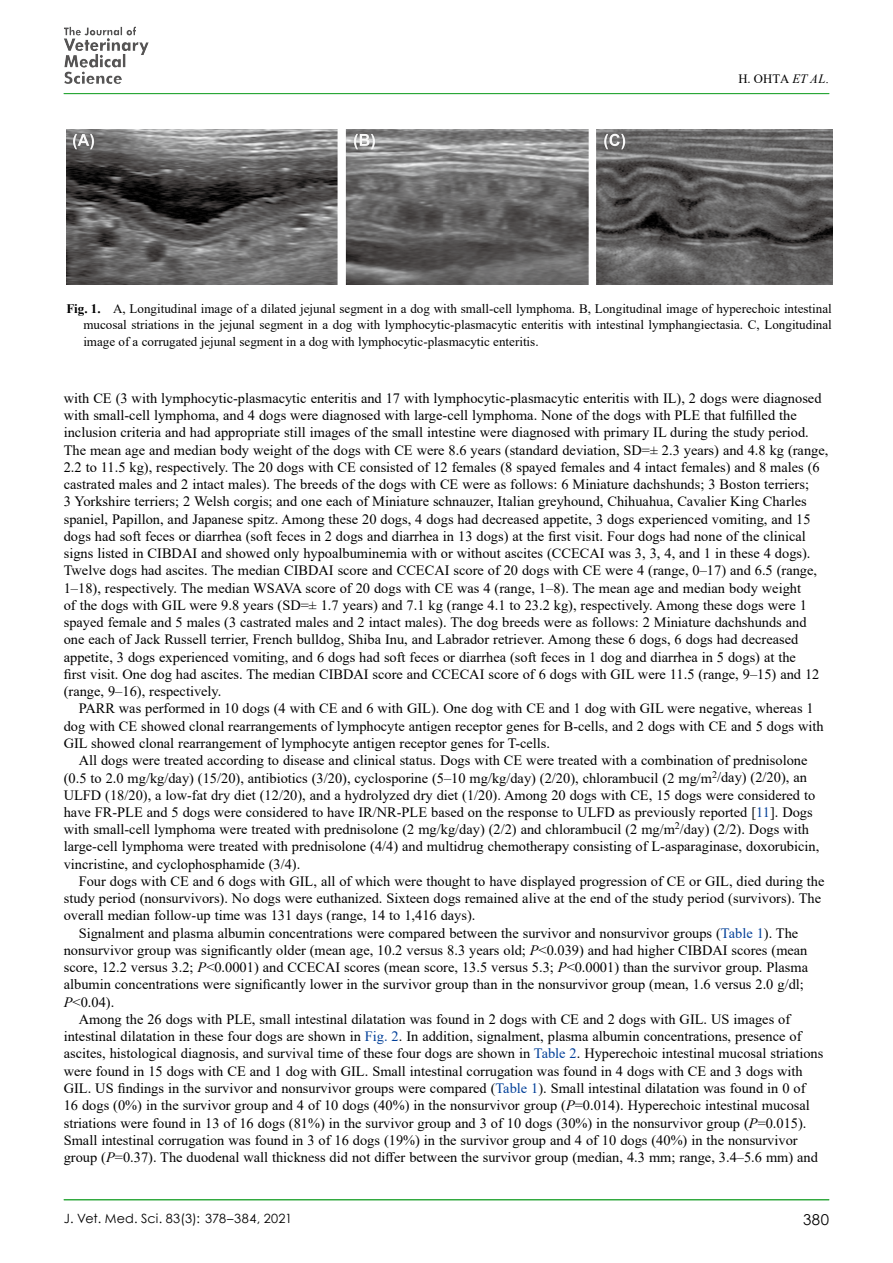
<style>
.page{position:relative;width:893px;height:1263px;background:#fff}
.page>*{position:absolute;margin:0;border:0;box-sizing:border-box;transform-origin:0 0}
.t1{font:15px "Century Gothic";color:#000}
.t2{font:14.25px/17.2px "Times New Roman";color:#000}
.t3{font:13.05px/16.5px "Times New Roman";color:#000;text-align:justify}
.t4{font:12.75px "Century Gothic";letter-spacing:.015em;color:#000}
.t5{font:12.75px "Times New Roman";color:#000}
.s1{font-style:italic}
.s2{font-weight:700}
.s3{color:#003f98}
</style>
<div class="page">
<img style="left:64px;top:27px;width:74px;height:24px">
<hr style="left:64px;top:93px;width:765px;height:1px;background:#2aa738">
<hr style="left:64px;top:1199px;width:765px;height:1px;background:#2aa738">
<img style="left:67px;top:130px;width:765px;height:154px">
<p class="t5" style="left:738px;top:70px;width:92px">H. OHTA <span class="s1">ET AL.</span></p>
<p class="t3" style="left:83px;top:300px;width:750px;text-indent:-17px"><span class="s2">Fig. 1.</span> A, Longitudinal image of a dilated jejunal segment in a dog with small-cell lymphoma. B, Longitudinal image of hyperechoic intestinal mucosal striations in the jejunal segment in a dog with lymphocytic-plasmacytic enteritis with intestinal lymphangiectasia. C, Longitudinal image of a corrugated jejunal segment in a dog with lymphocytic-plasmacytic enteritis.</p>
<p class="t2" style="left:64px;top:389px;width:766px">with CE (3 with lymphocytic-plasmacytic enteritis and 17 with lymphocytic-plasmacytic enteritis with IL), 2 dogs were diagnosed with small-cell lymphoma, and 4 dogs were diagnosed with large-cell lymphoma. None of the dogs with PLE that fulfilled the inclusion criteria and had appropriate still images of the small intestine were diagnosed with primary IL during the study period.<br>The mean age and median body weight of the dogs with CE were 8.6 years (standard deviation, SD=± 2.3 years) and 4.8 kg (range, 2.2 to 11.5 kg), respectively. The 20 dogs with CE consisted of 12 females (8 spayed females and 4 intact females) and 8 males (6 castrated males and 2 intact males). The breeds of the dogs with CE were as follows: 6 Miniature dachshunds; 3 Boston terriers;<br>3 Yorkshire terriers; 2 Welsh corgis; and one each of Miniature schnauzer, Italian greyhound, Chihuahua, Cavalier King Charles spaniel, Papillon, and Japanese spitz. Among these 20 dogs, 4 dogs had decreased appetite, 3 dogs experienced vomiting, and 15 dogs had soft feces or diarrhea (soft feces in 2 dogs and diarrhea in 13 dogs) at the first visit. Four dogs had none of the clinical signs listed in CIBDAI and showed only hypoalbuminemia with or without ascites (CCECAI was 3, 3, 4, and 1 in these 4 dogs).<br>Twelve dogs had ascites. The median CIBDAI score and CCECAI score of 20 dogs with CE were 4 (range, 0–17) and 6.5 (range, 1–18), respectively. The median WSAVA score of 20 dogs with CE was 4 (range, 1–8). The mean age and median body weight<br>of the dogs with GIL were 9.8 years (SD=± 1.7 years) and 7.1 kg (range 4.1 to 23.2 kg), respectively. Among these dogs were 1 spayed female and 5 males (3 castrated males and 2 intact males). The dog breeds were as follows: 2 Miniature dachshunds and one each of Jack Russell terrier, French bulldog, Shiba Inu, and Labrador retriever. Among these 6 dogs, 6 dogs had decreased appetite, 3 dogs experienced vomiting, and 6 dogs had soft feces or diarrhea (soft feces in 1 dog and diarrhea in 5 dogs) at the<br>first visit. One dog had ascites. The median CIBDAI score and CCECAI score of 6 dogs with GIL were 11.5 (range, 9–15) and 12 (range, 9–16), respectively.</p>
<p class="t2" style="left:64px;top:700px;width:761px;text-indent:15px">PARR was performed in 10 dogs (4 with CE and 6 with GIL). One dog with CE and 1 dog with GIL were negative, whereas 1 dog with CE showed clonal rearrangements of lymphocyte antigen receptor genes for B-cells, and 2 dogs with CE and 5 dogs with<br>GIL showed clonal rearrangement of lymphocyte antigen receptor genes for T-cells.</p>
<p class="t2" style="left:64px;top:751px;width:757px;text-indent:15px">All dogs were treated according to disease and clinical status. Dogs with CE were treated with a combination of prednisolone (0.5 to 2.0 mg/kg/day) (15/20), antibiotics (3/20), cyclosporine (5–10 mg/kg/day) (2/20), chlorambucil (2 mg/m<sup>2</sup>/day) (2/20), an ULFD (18/20), a low-fat dry diet (12/20), and a hydrolyzed dry diet (1/20). Among 20 dogs with CE, 15 dogs were considered to have FR-PLE and 5 dogs were considered to have IR/NR-PLE based on the response to ULFD as previously reported [<span class="s3">11</span>]. Dogs with small-cell lymphoma were treated with prednisolone (2 mg/kg/day) (2/2) and chlorambucil (2 mg/m<sup>2</sup>/day) (2/2). Dogs with large-cell lymphoma were treated with prednisolone (4/4) and multidrug chemotherapy consisting of L-asparaginase, doxorubicin, vincristine, and cyclophosphamide (3/4).</p>
<p class="t2" style="left:79px;top:872px;width:747px">Four dogs with CE and 6 dogs with GIL, all of which were thought to have displayed progression of CE or GIL, died during the</p>
<p class="t2" style="left:64px;top:889px;width:759px">study period (nonsurvivors). No dogs were euthanized. Sixteen dogs remained alive at the end of the study period (survivors). The</p>
<p class="t2" style="left:64px;top:906px;width:413px">overall median follow-up time was 131 days (range, 14 to 1,416 days).</p>
<p class="t2" style="left:79px;top:924px;width:721px">Signalment and plasma albumin concentrations were compared between the survivor and nonsurvivor groups (<span class="s3">Table 1</span>). The</p>
<p class="t2" style="left:64px;top:941px;width:745px">nonsurvivor group was significantly older (mean age, 10.2 versus 8.3 years old; <span class="s1">P</span>&lt;0.039) and had higher CIBDAI scores (mean</p>
<p class="t2" style="left:64px;top:958px;width:746px">score, 12.2 versus 3.2; <span class="s1">P</span>&lt;0.0001) and CCECAI scores (mean score, 13.5 versus 5.3; <span class="s1">P</span>&lt;0.0001) than the survivor group. Plasma</p>
<p class="t2" style="left:64px;top:975px;width:742px">albumin concentrations were significantly lower in the survivor group than in the nonsurvivor group (mean, 1.6 versus 2.0 g/dl;</p>
<p class="t2" style="left:64px;top:993px;width:52px"><span class="s1">P</span>&lt;0.04).</p>
<p class="t2" style="left:79px;top:1010px;width:713px">Among the 26 dogs with PLE, small intestinal dilatation was found in 2 dogs with CE and 2 dogs with GIL. US images of</p>
<p class="t2" style="left:64px;top:1027px;width:739px">intestinal dilatation in these four dogs are shown in <span class="s3">Fig. 2</span>. In addition, signalment, plasma albumin concentrations, presence of</p>
<p class="t2" style="left:64px;top:1044px;width:761px">ascites, histological diagnosis, and survival time of these four dogs are shown in <span class="s3">Table 2</span>. Hyperechoic intestinal mucosal striations</p>
<p class="t2" style="left:64px;top:1062px;width:740px">were found in 15 dogs with CE and 1 dog with GIL. Small intestinal corrugation was found in 4 dogs with CE and 3 dogs with</p>
<p class="t2" style="left:64px;top:1079px;width:743px">GIL. US findings in the survivor and nonsurvivor groups were compared (<span class="s3">Table 1</span>). Small intestinal dilatation was found in 0 of</p>
<p class="t2" style="left:64px;top:1096px;width:748px">16 dogs (0%) in the survivor group and 4 of 10 dogs (40%) in the nonsurvivor group (<span class="s1">P</span>=0.014). Hyperechoic intestinal mucosal</p>
<p class="t2" style="left:64px;top:1114px;width:744px">striations were found in 13 of 16 dogs (81%) in the survivor group and 3 of 10 dogs (30%) in the nonsurvivor group (<span class="s1">P</span>=0.015).</p>
<p class="t2" style="left:64px;top:1131px;width:735px">Small intestinal corrugation was found in 3 of 16 dogs (19%) in the survivor group and 4 of 10 dogs (40%) in the nonsurvivor</p>
<p class="t2" style="left:64px;top:1148px;width:756px">group (<span class="s1">P</span>=0.37). The duodenal wall thickness did not differ between the survivor group (median, 4.3 mm; range, 3.4–5.6 mm) and</p>
<p class="t4" style="left:64px;top:1209px;width:230px">J. Vet. Med. Sci. 83(3): 378–384, 2021</p>
<p class="t1" style="left:803px;top:1209px;width:28px">380</p>
</div>
